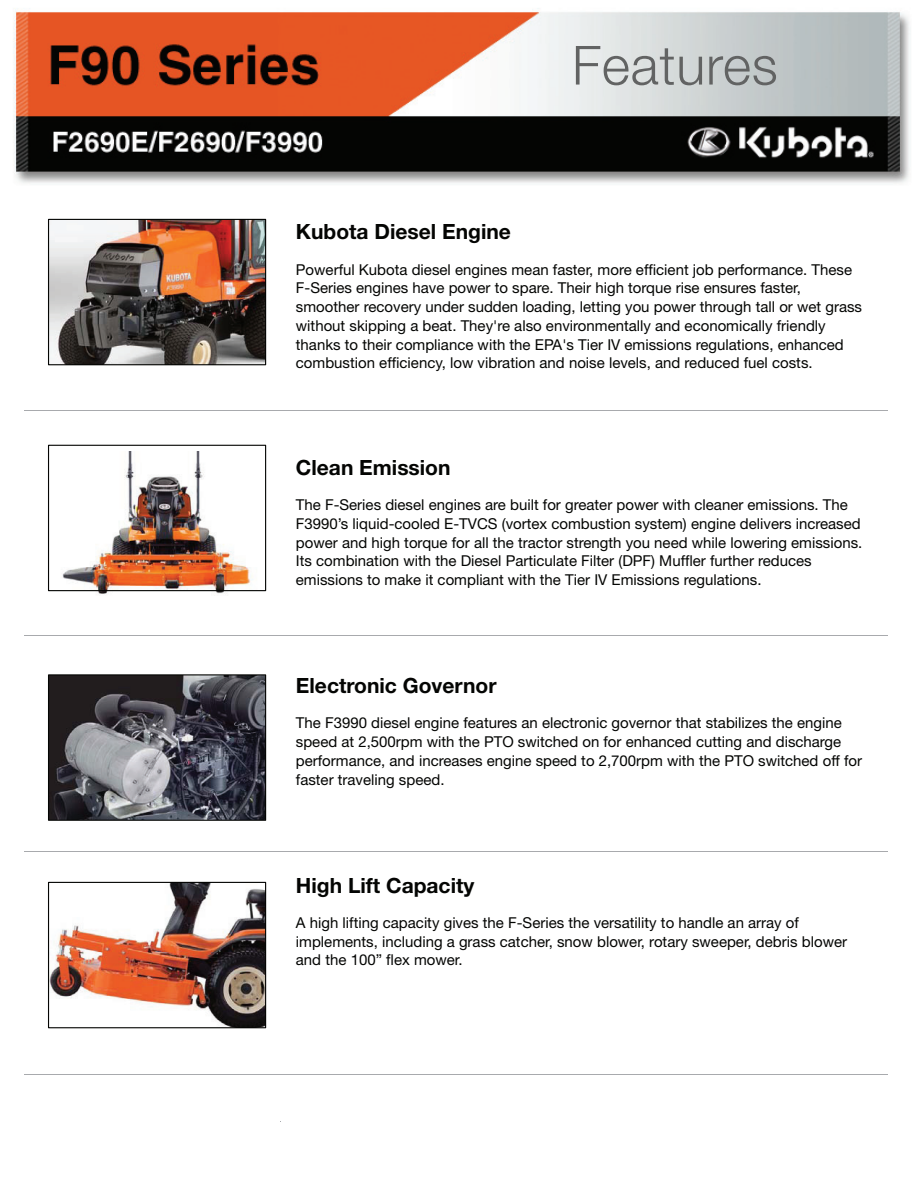
<style>
.page{position:relative;width:918px;height:1188px;background:#fff}
.page>*{position:absolute;margin:0;border:0;box-sizing:border-box;transform-origin:0 0}
.t1{font:300 54px "Helvetica Neue LT Pro";letter-spacing:.015em;color:#626363}
.t2{font:700 21px "Helvetica Neue LT Pro";color:#040503}
.t3{font:15px/18.8px "Helvetica Neue LT Pro";color:#040503}
</style>
<div class="page">
<img style="left:13px;top:8px;width:897px;height:175px">
<hr style="left:24px;top:411px;width:864px;height:1px;background:#a8aaad">
<hr style="left:24px;top:635px;width:864px;height:1px;background:#a8aaad">
<hr style="left:24px;top:852px;width:864px;height:1px;background:#a8aaad">
<hr style="left:24px;top:1074px;width:864px;height:1px;background:#a8aaad">
<img style="left:50px;top:221px;width:214px;height:142px">
<div style="left:48px;top:219px;width:218px;height:146px;border:1px solid #040503"></div>
<img style="left:49px;top:452px;width:216px;height:142px">
<div style="left:48px;top:445px;width:218px;height:146px;border:1px solid #040503"></div>
<img style="left:50px;top:676px;width:214px;height:143px">
<div style="left:48px;top:674px;width:218px;height:147px;border:1px solid #040503"></div>
<img style="left:50px;top:884px;width:214px;height:142px">
<div style="left:48px;top:882px;width:218px;height:146px;border:1px solid #040503"></div>
<h1 class="t1" style="left:572px;top:32px;width:207px">Features</h1>
<h2 class="t2" style="left:296px;top:219px;width:216px">Kubota Diesel Engine</h2>
<p class="t3" style="left:296px;top:260px;width:568px">Powerful Kubota diesel engines mean faster, more efficient job performance. These F-Series engines have power to spare. Their high torque rise ensures faster, smoother recovery under sudden loading, letting you power through tall or wet grass without skipping a beat. They're also environmentally and economically friendly thanks to their compliance with the EPA's Tier IV emissions regulations, enhanced combustion efficiency, low vibration and noise levels, and reduced fuel costs.</p>
<h2 class="t2" style="left:296px;top:454px;width:156px">Clean Emission</h2>
<p class="t3" style="left:296px;top:495px;width:568px">The F-Series diesel engines are built for greater power with cleaner emissions. The F3990’s liquid-cooled E-TVCS (vortex combustion system) engine delivers increased power and high torque for all the tractor strength you need while lowering emissions.<br>Its combination with the Diesel Particulate Filter (DPF) Muffler further reduces emissions to make it compliant with the Tier IV Emissions regulations.</p>
<h2 class="t2" style="left:296px;top:672px;width:202px">Electronic Governor</h2>
<p class="t3" style="left:296px;top:713px;width:568px">The F3990 diesel engine features an electronic governor that stabilizes the engine speed at 2,500rpm with the PTO switched on for enhanced cutting and discharge performance, and increases engine speed to 2,700rpm with the PTO switched off for faster traveling speed.</p>
<h2 class="t2" style="left:296px;top:872px;width:180px">High Lift Capacity</h2>
<p class="t3" style="left:296px;top:913px;width:553px">A high lifting capacity gives the F-Series the versatility to handle an array of implements, including a grass catcher, snow blower, rotary sweeper, debris blower and the 100” flex mower.</p>
</div>
